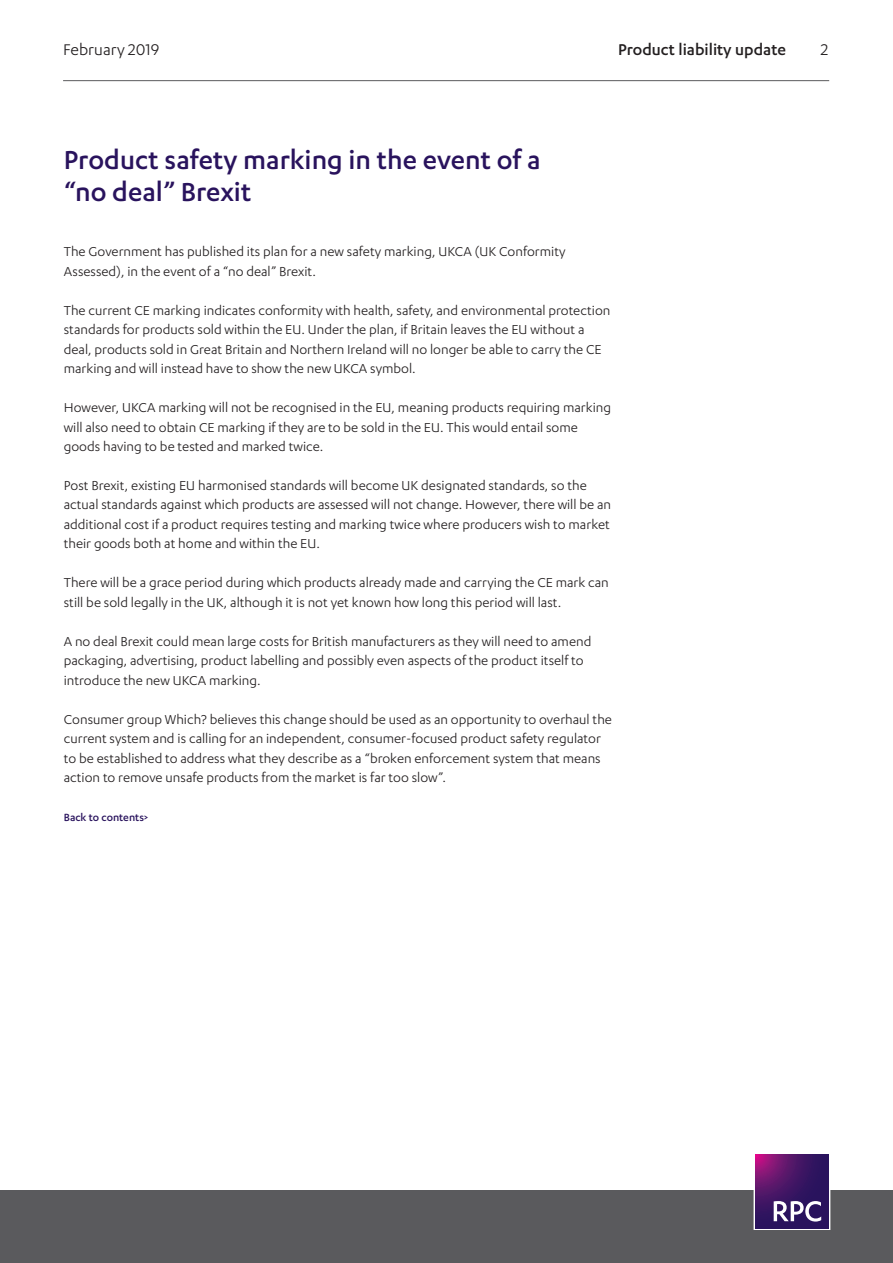
<style>
.page{position:relative;width:893px;height:1263px;background:#fff}
.page>*{position:absolute;margin:0;border:0;box-sizing:border-box;transform-origin:0 0}
.Heading_1{font:500 30px/31.5px "Karbon";color:#29135d}
.t1{font:500 18px "Karbon";color:#231f20}
.t2{font:18px "Karbon";color:#231f20}
.Body{font:15px/19.5px "Karbon";color:#231f20}
.Body-2{font:500 12px "Karbon";color:#29135d}
</style>
<div class="page">
<hr style="left:63px;top:80px;width:766px;height:1px;background:#5a5a5d">
<div style="left:0;top:1191px;width:893px;height:72px;background:#5a5a5d"></div>
<div style="left:754px;top:1153px;width:76px;height:77px;border:1px solid #fff"></div>
<svg style="left:755px;top:1155px;width:74px;height:73px;background:#461565"></svg>
<svg style="left:774px;top:1201px;width:47px;height:20px"></svg>
<p class="t2" style="left:63px;top:39px;width:98px">February 2019</p>
<p class="t1" style="left:618px;top:39px;width:169px">Product liability update</p>
<p class="t2" style="left:821px;top:39px;width:9px">2</p>
<p class="Heading_1" style="left:64px;top:143px;width:478px">Product safety marking in the event of a “no deal” Brexit</p>
<p class="Body" style="left:64px;top:242px;width:503px">The Government has published its plan for a new safety marking, UKCA (UK Conformity<br>Assessed), in the event of a “no deal” Brexit.</p>
<p class="Body" style="left:64px;top:300px;width:548px">The current CE marking indicates conformity with health, safety, and environmental protection standards for products sold within the EU. Under the plan, if Britain leaves the EU without a deal, products sold in Great Britain and Northern Ireland will no longer be able to carry the CE marking and will instead have to show the new UKCA symbol.</p>
<p class="Body" style="left:64px;top:397px;width:549px">However, UKCA marking will not be recognised in the EU, meaning products requiring marking will also need to obtain CE marking if they are to be sold in the EU. This would entail some goods having to be tested and marked twice.</p>
<p class="Body" style="left:64px;top:475px;width:549px">Post Brexit, existing EU harmonised standards will become UK designated standards, so the actual standards against which products are assessed will not change. However, there will be an additional cost if a product requires testing and marking twice where producers wish to market their goods both at home and within the EU.</p>
<p class="Body" style="left:64px;top:573px;width:547px">There will be a grace period during which products already made and carrying the CE mark can still be sold legally in the UK, although it is not yet known how long this period will last.</p>
<p class="Body" style="left:64px;top:631px;width:529px">A no deal Brexit could mean large costs for British manufacturers as they will need to amend packaging, advertising, product labelling and possibly even aspects of the product itself to introduce the new UKCA marking.</p>
<p class="Body" style="left:64px;top:709px;width:550px">Consumer group Which? believes this change should be used as an opportunity to overhaul the current system and is calling for an independent, consumer-focused product safety regulator to be established to address what they describe as a “broken enforcement system that means action to remove unsafe products from the market is far too slow”.</p>
<p class="Body-2" style="left:64px;top:810px;width:86px">Back to contents&gt;</p>
</div>
